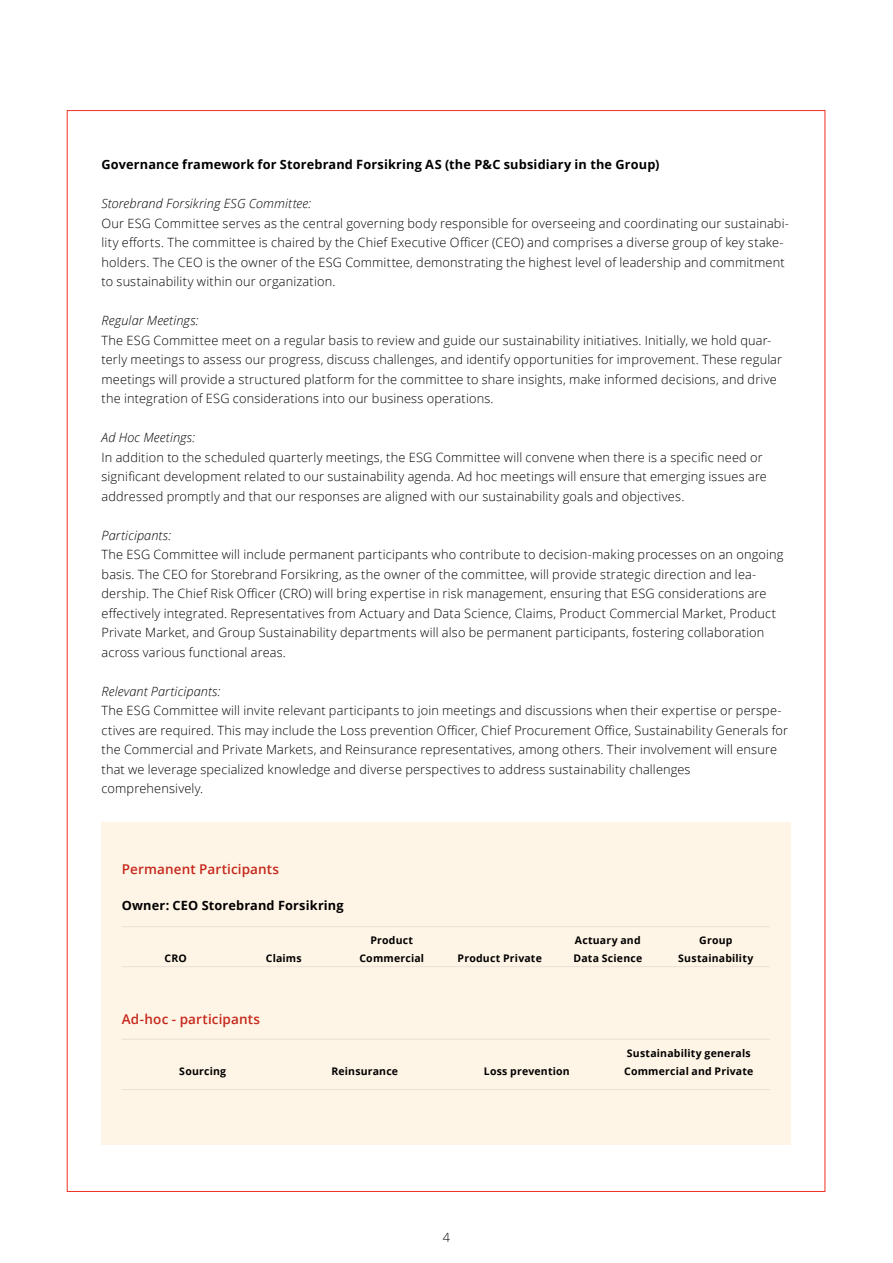
<style>
.page{position:relative;width:893px;height:1263px;background:#fff}
.page>*{position:absolute;margin:0;border:0;box-sizing:border-box;transform-origin:0 0}
.Mellomtittel_9_13{font:600 13.5px "Open Sans";letter-spacing:.01em;color:#c5281c}
.Brødtekst_8_5_13{font:300 12.75px/19.5px "Open Sans";letter-spacing:.015em;color:#000}
.Mellomtittel_2{font:700 12.75px "Open Sans";letter-spacing:.01em;color:#000}
.Mellomtittel_2-2{font:italic 300 12.75px "Open Sans";letter-spacing:.01em;color:#000}
.Mellomtittel_2-3{font:700 10.5px/18px "Open Sans";letter-spacing:.02em;color:#000}
</style>
<div class="page">
<div style="left:102px;top:822px;width:689px;height:322px;background:#fff5e6"></div>
<hr style="left:122px;top:926px;width:108px;height:1px;background:#eae1d7">
<hr style="left:230px;top:926px;width:108px;height:1px;background:#eae1d7">
<hr style="left:338px;top:926px;width:108px;height:1px;background:#eae1d7">
<hr style="left:446px;top:926px;width:108px;height:1px;background:#eae1d7">
<hr style="left:554px;top:926px;width:108px;height:1px;background:#eae1d7">
<hr style="left:662px;top:926px;width:108px;height:1px;background:#eae1d7">
<hr style="left:122px;top:966px;width:108px;height:1px;background:#eae1d7">
<hr style="left:230px;top:966px;width:108px;height:1px;background:#eae1d7">
<hr style="left:338px;top:966px;width:108px;height:1px;background:#eae1d7">
<hr style="left:446px;top:966px;width:108px;height:1px;background:#eae1d7">
<hr style="left:554px;top:966px;width:108px;height:1px;background:#eae1d7">
<hr style="left:662px;top:966px;width:108px;height:1px;background:#eae1d7">
<hr style="left:122px;top:1039px;width:162px;height:1px;background:#eae1d7">
<hr style="left:284px;top:1039px;width:162px;height:1px;background:#eae1d7">
<hr style="left:446px;top:1039px;width:162px;height:1px;background:#eae1d7">
<hr style="left:608px;top:1039px;width:162px;height:1px;background:#eae1d7">
<hr style="left:122px;top:1089px;width:162px;height:1px;background:#eae1d7">
<hr style="left:284px;top:1089px;width:162px;height:1px;background:#eae1d7">
<hr style="left:446px;top:1089px;width:162px;height:1px;background:#eae1d7">
<hr style="left:608px;top:1089px;width:162px;height:1px;background:#eae1d7">
<p class="Mellomtittel_2" style="left:102px;top:155px;width:559px">Governance framework for Storebrand Forsikring AS (the P&amp;C subsidiary in the Group)</p>
<p class="Mellomtittel_2-2" style="left:102px;top:195px;width:211px">Storebrand Forsikring ESG Committee:</p>
<p class="Brødtekst_8_5_13" style="left:102px;top:213px;width:689px">Our ESG Committee serves as the central governing body responsible for overseeing and coordinating our sustainabi&shy;lity efforts. The committee is chaired by the Chief Executive Officer (CEO) and comprises a diverse group of key stake&shy;holders. The CEO is the owner of the ESG Committee, demonstrating the highest level of leadership and commitment to sustainability within our organization.</p>
<p class="Mellomtittel_2-2" style="left:102px;top:312px;width:99px">Regular Meetings:</p>
<p class="Brødtekst_8_5_13" style="left:102px;top:330px;width:682px">The ESG Committee meet on a regular basis to review and guide our sustainability initiatives. Initially, we hold quar&shy;terly meetings to assess our progress, discuss challenges, and identify opportunities for improvement. These regular meetings will provide a structured platform for the committee to share insights, make informed decisions, and drive the integration of ESG considerations into our business operations.</p>
<p class="Mellomtittel_2-2" style="left:102px;top:429px;width:95px">Ad Hoc Meetings:</p>
<p class="Brødtekst_8_5_13" style="left:102px;top:447px;width:667px">In addition to the scheduled quarterly meetings, the ESG Committee will convene when there is a specific need or significant development related to our sustainability agenda. Ad hoc meetings will ensure that emerging issues are addressed promptly and that our responses are aligned with our sustainability goals and objectives.</p>
<p class="Mellomtittel_2-2" style="left:102px;top:526px;width:71px">Participants:</p>
<p class="Brødtekst_8_5_13" style="left:102px;top:544px;width:683px">The ESG Committee will include permanent participants who contribute to decision-making processes on an ongoing basis. The CEO for Storebrand Forsikring, as the owner of the committee, will provide strategic direction and lea&shy;dership. The Chief Risk Officer (CRO) will bring expertise in risk management, ensuring that ESG considerations are effectively integrated. Representatives from Actuary and Data Science, Claims, Product Commercial Market, Product Private Market, and Group Sustainability departments will also be permanent participants, fostering collaboration across various functional areas.</p>
<p class="Mellomtittel_2-2" style="left:102px;top:682px;width:120px">Relevant Participants:</p>
<p class="Brødtekst_8_5_13" style="left:102px;top:700px;width:688px">The ESG Committee will invite relevant participants to join meetings and discussions when their expertise or perspe&shy;ctives are required. This may include the Loss prevention Officer, Chief Procurement Office, Sustainability Generals for the Commercial and Private Markets, and Reinsurance representatives, among others. Their involvement will ensure that we leverage specialized knowledge and diverse perspectives to address sustainability challenges comprehensively.</p>
<p class="Mellomtittel_9_13" style="left:122px;top:860px;width:159px">Permanent Participants</p>
<p class="Mellomtittel_2" style="left:122px;top:896px;width:223px">Owner: CEO Storebrand Forsikring</p>
<p class="Mellomtittel_2-3" style="left:165px;top:949px;width:24px">CRO</p>
<p class="Mellomtittel_2-3" style="left:266px;top:949px;width:37px">Claims</p>
<p class="Mellomtittel_2-3" style="left:370px;top:931px;width:44px">Product</p>
<p class="Mellomtittel_2-3" style="left:359px;top:949px;width:66px">Commercial</p>
<p class="Mellomtittel_2-3" style="left:458px;top:949px;width:86px">Product Private</p>
<p class="Mellomtittel_9_13" style="left:122px;top:1010px;width:140px">Ad-hoc - participants</p>
<p class="Mellomtittel_2-3" style="left:573px;top:931px;width:70px">Actuary and<br>Data Science</p>
<p class="Mellomtittel_2-3" style="left:699px;top:931px;width:35px">Group</p>
<p class="Mellomtittel_2-3" style="left:678px;top:949px;width:77px">Sustainability</p>
<p class="Mellomtittel_2-3" style="left:179px;top:1062px;width:48px">Sourcing</p>
<p class="Mellomtittel_2-3" style="left:331px;top:1062px;width:68px">Reinsurance</p>
<p class="Mellomtittel_2-3" style="left:484px;top:1062px;width:87px">Loss prevention</p>
<p class="Mellomtittel_2-3" style="left:627px;top:1044px;width:125px">Sustainability generals</p>
<p class="Mellomtittel_2-3" style="left:624px;top:1062px;width:131px">Commercial and Private</p>
<p class="Brødtekst_8_5_13" style="left:443px;top:1227px;width:9px">4</p>
</div>
